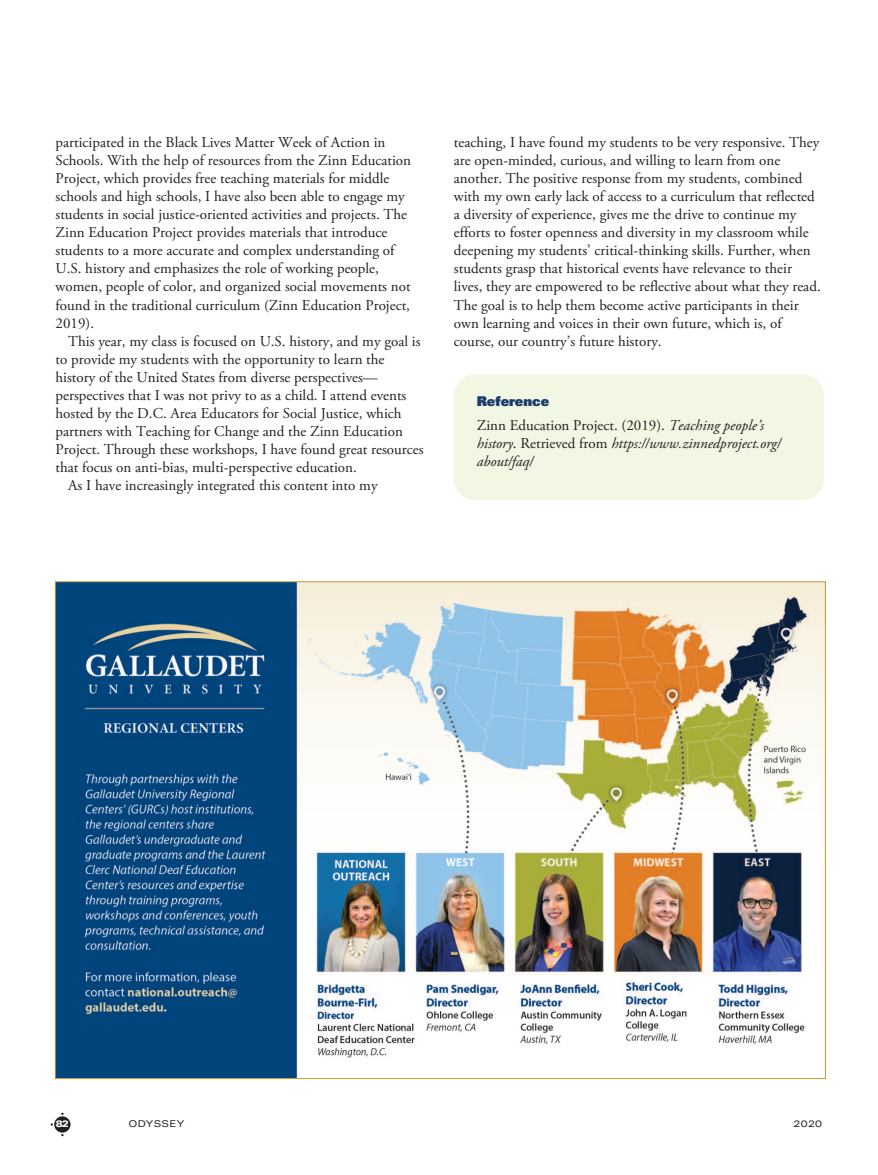
<style>
.page{position:relative;width:878px;height:1175px;background:#fff}
.page>*{position:absolute;margin:0;border:0;box-sizing:border-box;transform-origin:0 0}
.t1{font:15px/18px "Adobe Garamond Pro";color:#231f20}
.t2{font:italic 15px/18px "Adobe Garamond Pro";color:#231f20}
.t3{font:900 13.5px "Univers";color:#1b3c6b}
.t4{font:expanded 9.3px "Univers";letter-spacing:.035em;color:#231f20}
.t5{font:900 expanded 9.3px "Univers";color:#fff}
.s1{font-style:normal}
</style>
<div class="page">
<div style="left:454px;top:374px;width:369px;height:126px;background:#f1f7e2;border-radius:22px"></div>
<div style="left:54px;top:1116px;width:16px;height:16px;background:#231f20;border-radius:50%"></div>
<img style="left:57px;top:583px;width:766px;height:493px">
<p class="t1" style="left:56px;top:135px;width:357px">participated in the Black Lives Matter Week of Action in Schools. With the help of resources from the Zinn Education Project, which provides free teaching materials for middle schools and high schools, I have also been able to engage my students in social justice-oriented activities and projects. The Zinn Education Project provides materials that introduce students to a more accurate and complex understanding of U.S. history and emphasizes the role of working people, women, people of color, and organized social movements not found in the traditional curriculum (Zinn Education Project, 2019).</p>
<p class="t1" style="left:68px;top:333px;width:354px">This year, my class is focused on U.S. history, and my goal is</p>
<p class="t1" style="left:56px;top:351px;width:330px">to provide my students with the opportunity to learn the</p>
<p class="t1" style="left:56px;top:369px;width:324px">history of the United States from diverse perspectives—</p>
<p class="t1" style="left:56px;top:387px;width:352px">perspectives that I was not privy to as a child. I attend events</p>
<p class="t1" style="left:56px;top:405px;width:347px">hosted by the D.C. Area Educators for Social Justice, which</p>
<p class="t1" style="left:56px;top:423px;width:349px">partners with Teaching for Change and the Zinn Education</p>
<p class="t1" style="left:56px;top:441px;width:369px">Project. Through these workshops, I have found great resources</p>
<p class="t1" style="left:56px;top:459px;width:303px">that focus on anti-bias, multi-perspective education.</p>
<p class="t1" style="left:68px;top:477px;width:311px">As I have increasingly integrated this content into my</p>
<p class="t1" style="left:454px;top:135px;width:368px">teaching, I have found my students to be very responsive. They are open-minded, curious, and willing to learn from one another. The positive response from my students, combined with my own early lack of access to a curriculum that reflected a diversity of experience, gives me the drive to continue my efforts to foster openness and diversity in my classroom while deepening my students’ critical-thinking skills. Further, when students grasp that historical events have relevance to their lives, they are empowered to be reflective about what they read.<br>The goal is to help them become active participants in their own learning and voices in their own future, which is, of course, our country’s future history.</p>
<p class="t3" style="left:476px;top:396px;width:74px">Reference</p>
<p class="t2" style="left:476px;top:417px;width:305px"><span class="s1">Zinn Education Project. (2019).</span> Teaching people’s history<span class="s1">. Retrieved from</span> https://www.zinnedproject.org/ about/faq/</p>
<p class="t5" style="left:56px;top:1120px;width:14px">82</p>
<p class="t4" style="left:128px;top:1120px;width:57px">ODYSSEY</p>
<p class="t4" style="left:793px;top:1120px;width:30px">2020</p>
</div>
